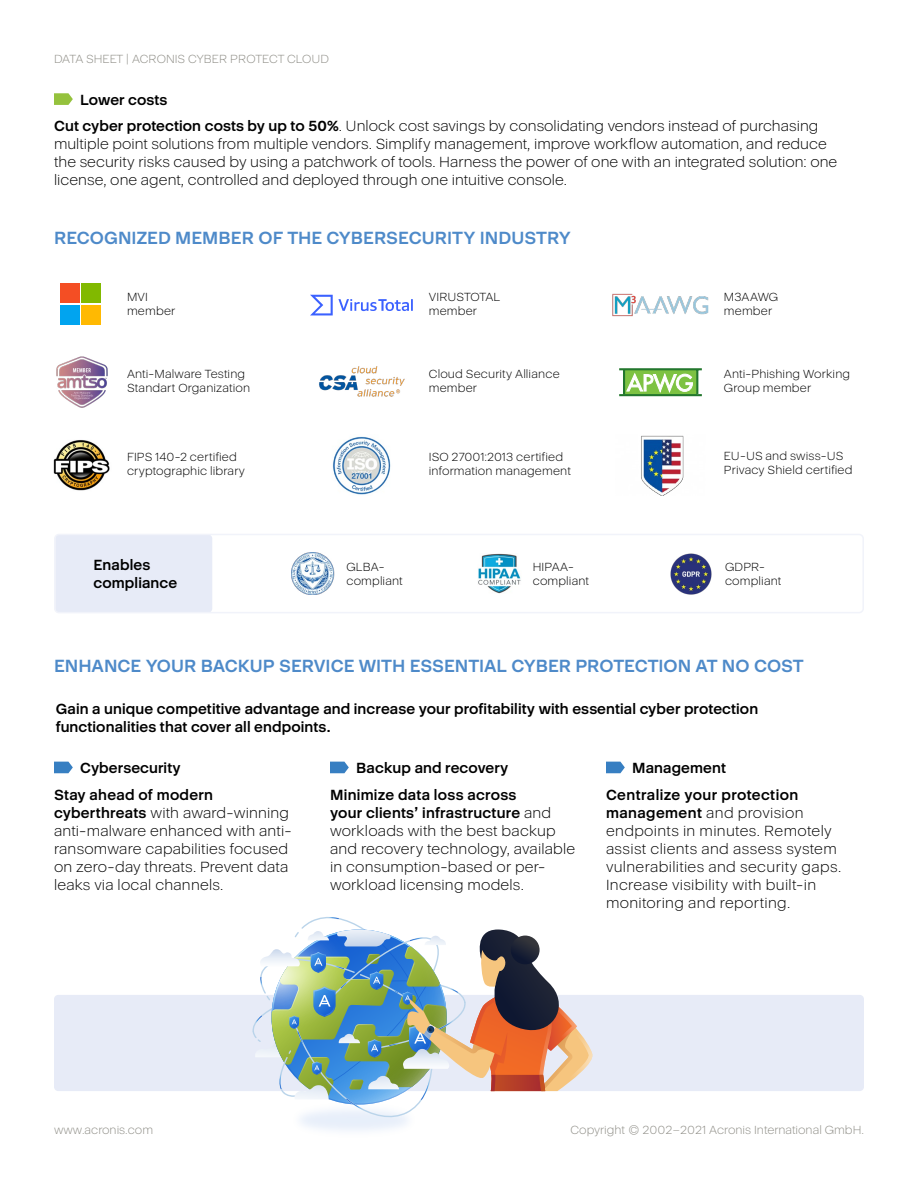
<style>
.page{position:relative;width:918px;height:1188px;background:#fff}
.page>*{position:absolute;margin:0;border:0;box-sizing:border-box;transform-origin:0 0}
.t1{font:700 18px "Acronis Cyber";color:#4e8ac9}
.t2{font:300 15px/18px "Acronis Cyber";letter-spacing:.005em;color:#000}
.t3{font:700 15px/26.5px "Acronis Cyber";letter-spacing:.01em;color:#000}
.t4{font:300 12px/14.4px "Acronis Cyber";letter-spacing:.01em;color:#000}
.t5{font:12px "Acronis Cyber VF";color:#8f8e87}
.s1{font-weight:700}
</style>
<div class="page">
<div style="left:55px;top:534px;width:157px;height:79px;background:#e7ebf7;border-radius:4px"></div>
<div style="left:54px;top:995px;width:810px;height:96px;background:#e7ebf7;border-radius:4px"></div>
<svg style="left:606px;top:762px;width:19px;height:11px"></svg>
<svg style="left:54px;top:762px;width:19px;height:11px"></svg>
<svg style="left:330px;top:762px;width:19px;height:11px"></svg>
<img style="left:56px;top:356px;width:52px;height:52px">
<img style="left:612px;top:294px;width:97px;height:23px">
<div style="left:623px;top:369px;width:74px;height:25px;background:linear-gradient(to right,#7cc142,#7dc242)"></div>
<hr style="left:696px;top:369px;width:2px;height:25px;background:#22772d">
<hr style="left:623px;top:369px;width:2px;height:25px;background:#22772d">
<hr style="left:619px;top:394px;width:83px;height:2px;background:#22772d">
<hr style="left:619px;top:368px;width:83px;height:2px;background:#22772d">
<svg style="left:626px;top:373px;width:67px;height:20px"></svg>
<svg style="left:310px;top:295px;width:103px;height:20px"></svg>
<img style="left:641px;top:435px;width:43px;height:61px">
<img style="left:332px;top:436px;width:59px;height:59px">
<div style="left:60px;top:283px;width:19px;height:20px;background:#f44e24"></div>
<div style="left:81px;top:283px;width:20px;height:20px;background:#81b900"></div>
<div style="left:60px;top:305px;width:19px;height:20px;background:#01a4ef"></div>
<div style="left:81px;top:305px;width:20px;height:20px;background:#ffb902"></div>
<img style="left:53px;top:440px;width:57px;height:51px">
<img style="left:319px;top:366px;width:86px;height:31px">
<img style="left:670px;top:553px;width:42px;height:42px">
<img style="left:478px;top:553px;width:43px;height:41px">
<img style="left:291px;top:552px;width:44px;height:43px">
<svg style="left:54px;top:93px;width:19px;height:12px"></svg>
<div style="left:54px;top:534px;width:810px;height:79px;border:2px solid #f1f3fa;border-radius:4px"></div>
<svg style="left:252px;top:917px;width:341px;height:211px"></svg>
<p class="t5" style="left:54px;top:52px;width:277px">DATA SHEET | ACRONIS CYBER PROTECT CLOUD</p>
<p class="t2" style="left:54px;top:86px;width:766px;line-height:26.5px;text-indent:26px"><span class="s1">Lower costs<br>Cut cyber protection costs by up to 50%</span>. Unlock cost savings by consolidating vendors instead of purchasing</p>
<p class="t2" style="left:54px;top:135px;width:785px">multiple point solutions from multiple vendors. Simplify management, improve workflow automation, and reduce the security risks caused by using a patchwork of tools. Harness the power of one with an integrated solution: one license, one agent, controlled and deployed through one intuitive console.</p>
<p class="t1" style="left:54px;top:227px;width:518px">RECOGNIZED MEMBER OF THE CYBERSECURITY INDUSTRY</p>
<p class="t4" style="left:127px;top:290px;width:50px">MVI member</p>
<p class="t4" style="left:429px;top:290px;width:73px">VIRUSTOTAL member</p>
<p class="t4" style="left:724px;top:290px;width:56px">M3AAWG member</p>
<p class="t4" style="left:127px;top:367px;width:125px">Anti-Malware Testing<br>Standart Organization</p>
<p class="t4" style="left:429px;top:367px;width:132px">Cloud Security Alliance member</p>
<p class="t4" style="left:724px;top:367px;width:128px">Anti-Phishing Working<br>Group member</p>
<p class="t4" style="left:127px;top:449px;width:119px">FIPS 140-2 certified cryptographic library</p>
<p class="t4" style="left:429px;top:449px;width:144px">ISO 27001:2013 certified information management</p>
<p class="t4" style="left:724px;top:449px;width:130px">EU-US and swiss-US<br>Privacy Shield certified</p>
<p class="t3" style="left:93px;top:556px;width:85px;line-height:18px">Enables compliance</p>
<p class="t4" style="left:533px;top:560px;width:58px">HIPAA&shy;compliant</p>
<p class="t4" style="left:346px;top:560px;width:58px">GLBA&shy;compliant</p>
<p class="t4" style="left:725px;top:560px;width:58px">GDPR&shy;compliant</p>
<p class="t1" style="left:54px;top:655px;width:751px">ENHANCE YOUR BACKUP SERVICE WITH ESSENTIAL CYBER PROTECTION AT NO COST</p>
<p class="t3" style="left:56px;top:699px;width:704px;line-height:18px">Gain a unique competitive advantage and increase your profitability with essential cyber protection functionalities that cover all endpoints.</p>
<p class="t3" style="left:54px;top:755px;width:160px;text-align:center">Cybersecurity<br>Stay ahead of modern</p>
<p class="t2" style="left:54px;top:804px;width:239px"><span class="s1">cyberthreats</span> with award-winning anti-malware enhanced with anti&shy;ransomware capabilities focused on zero-day threats. Prevent data leaks via local channels.</p>
<p class="t3" style="left:330px;top:755px;width:188px;text-indent:26px">Backup and recovery<br>Minimize data loss across</p>
<p class="t2" style="left:330px;top:804px;width:247px"><span class="s1">your clients’ infrastructure</span> and workloads with the best backup and recovery technology, available in consumption-based or per&shy;workload licensing models.</p>
<p class="t3" style="left:606px;top:755px;width:194px;text-indent:26px">Management<br>Centralize your protection</p>
<p class="t2" style="left:606px;top:804px;width:237px"><span class="s1">management</span> and provision endpoints in minutes. Remotely assist clients and assess system vulnerabilities and security gaps.<br>Increase visibility with built-in monitoring and reporting.</p>
<p class="t5" style="left:54px;top:1123px;width:101px">www.acronis.com</p>
<p class="t5" style="left:571px;top:1123px;width:295px">Copyright © 2002–2021 Acronis International GmbH.</p>
</div>
